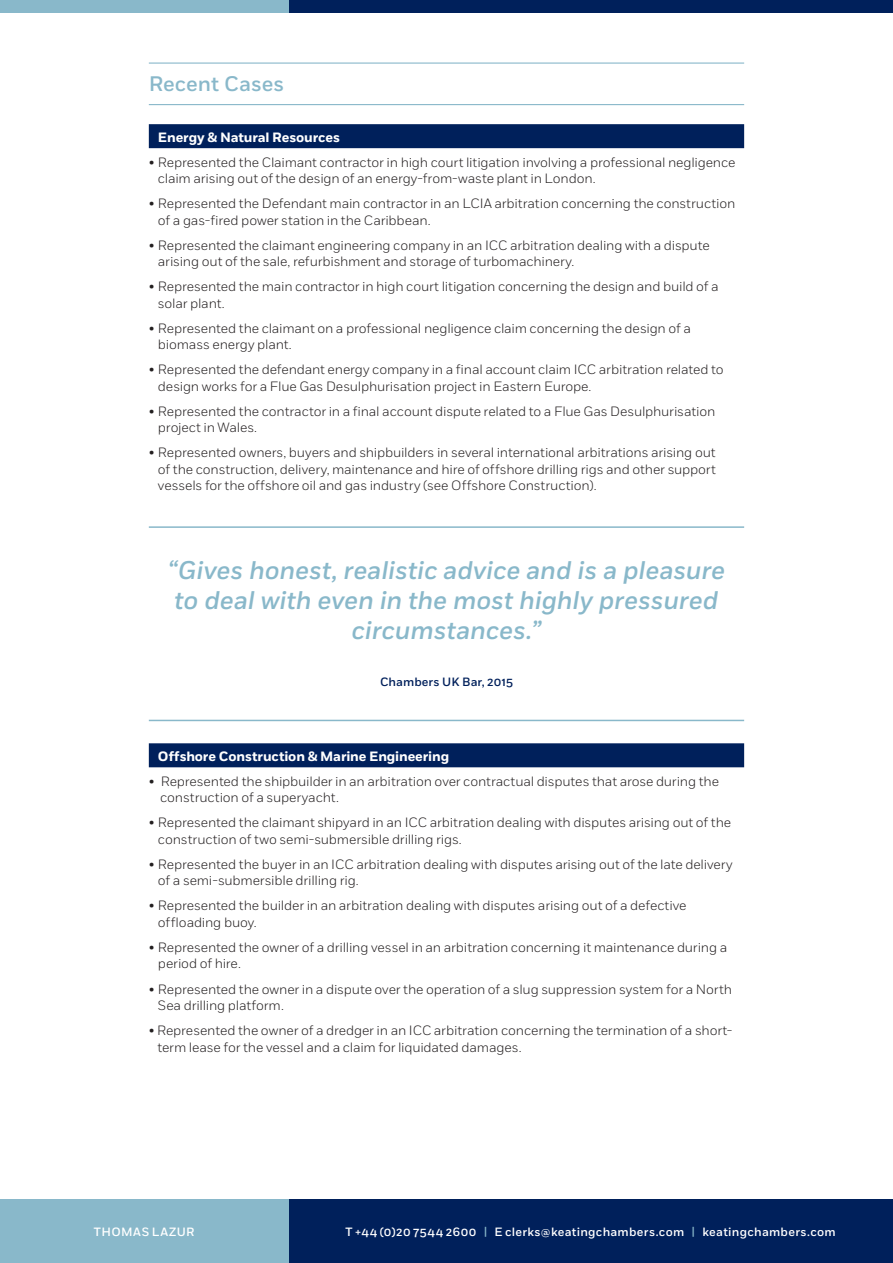
<style>
.page{position:relative;width:893px;height:1263px;background:#fff}
.page>*{position:absolute;margin:0;border:0;box-sizing:border-box;transform-origin:0 0}
.t1{font:italic 500 25.5px/30px "Fort";letter-spacing:-.005em;color:#89b8ca;text-align:center}
.t2{font:500 21px "Fort";color:#89b8ca}
.t3{font:300 13.5px/16.5px "Fort";letter-spacing:-.01em;color:#231f20}
.t4{font:700 13.5px "Fort";letter-spacing:-.01em;color:#fff}
.t5{font:500 12px "Fort";letter-spacing:.03em;color:#fff}
.t6{font:500 12px "Fort";letter-spacing:.01em;color:#00205b}
.s1{color:#89b8ca}
</style>
<div class="page">
<div style="left:288px;top:1199px;width:605px;height:64px;background:#00205b"></div>
<div style="left:0;top:1199px;width:288px;height:64px;background:#89b8ca"></div>
<div style="left:289px;top:0;width:604px;height:13px;background:#00205b"></div>
<div style="left:0;top:0;width:289px;height:13px;background:#89b8ca"></div>
<hr style="left:149px;top:63px;width:595px;height:1px;background:#89b8ca">
<hr style="left:149px;top:104px;width:595px;height:1px;background:#89b8ca">
<div style="left:149px;top:124px;width:595px;height:24px;background:#00205b"></div>
<hr style="left:149px;top:526px;width:595px;height:2px;background:#89b8ca">
<hr style="left:149px;top:720px;width:595px;height:1px;background:#89b8ca">
<div style="left:149px;top:743px;width:595px;height:24px;background:#00205b"></div>
<p class="t2" style="left:149px;top:71px;width:137px">Recent Cases</p>
<p class="t4" style="left:158px;top:129px;width:184px">Energy &amp; Natural Resources</p>
<p class="t3" style="left:158px;top:154px;width:579px;text-indent:-9px">• Represented the Claimant contractor in high court litigation involving a professional negligence claim arising out of the design of an energy-from-waste plant in London.</p>
<p class="t3" style="left:158px;top:195px;width:579px;text-indent:-9px">• Represented the Defendant main contractor in an LCIA arbitration concerning the construction of a gas-fired power station in the Caribbean.</p>
<p class="t3" style="left:158px;top:237px;width:553px;text-indent:-9px">• Represented the claimant engineering company in an ICC arbitration dealing with a dispute arising out of the sale, refurbishment and storage of turbomachinery.</p>
<p class="t3" style="left:158px;top:278px;width:562px;text-indent:-9px">• Represented the main contractor in high court litigation concerning the design and build of a solar plant.</p>
<p class="t3" style="left:158px;top:320px;width:534px;text-indent:-9px">• Represented the claimant on a professional negligence claim concerning the design of a biomass energy plant.</p>
<p class="t3" style="left:158px;top:361px;width:567px;text-indent:-9px">• Represented the defendant energy company in a final account claim ICC arbitration related to design works for a Flue Gas Desulphurisation project in Eastern Europe.</p>
<p class="t3" style="left:158px;top:403px;width:559px;text-indent:-9px">• Represented the contractor in a final account dispute related to a Flue Gas Desulphurisation project in Wales.</p>
<p class="t3" style="left:158px;top:444px;width:560px;text-align:justify;text-indent:-9px">• Represented owners, buyers and shipbuilders in several international arbitrations arising out of the construction, delivery, maintenance and hire of offshore drilling rigs and other support vessels for the offshore oil and gas industry (see Offshore Construction).</p>
<p class="t1" style="left:168px;top:556px;width:559px">“Gives honest, realistic advice and is a pleasure to deal with even in the most highly pressured circumstances.”</p>
<p class="t6" style="left:380px;top:674px;width:134px">Chambers UK Bar, 2015</p>
<p class="t4" style="left:158px;top:748px;width:293px">Offshore Construction &amp; Marine Engineering</p>
<p class="t3" style="left:160px;top:773px;width:560px;text-indent:-11px">• Represented the shipbuilder in an arbitration over contractual disputes that arose during the construction of a superyacht.</p>
<p class="t3" style="left:158px;top:814px;width:575px;text-indent:-9px">• Represented the claimant shipyard in an ICC arbitration dealing with disputes arising out of the construction of two semi-submersible drilling rigs.</p>
<p class="t3" style="left:158px;top:856px;width:576px;text-indent:-9px">• Represented the buyer in an ICC arbitration dealing with disputes arising out of the late delivery of a semi-submersible drilling rig.</p>
<p class="t3" style="left:158px;top:897px;width:530px;text-indent:-9px">• Represented the builder in an arbitration dealing with disputes arising out of a defective offloading buoy.</p>
<p class="t3" style="left:158px;top:939px;width:571px;text-indent:-9px">• Represented the owner of a drilling vessel in an arbitration concerning it maintenance during a period of hire.</p>
<p class="t3" style="left:158px;top:980px;width:576px;text-indent:-9px">• Represented the owner in a dispute over the operation of a slug suppression system for a North<br>Sea drilling platform.</p>
<p class="t3" style="left:157px;top:1022px;width:576px;text-indent:-9px">• Represented the owner of a dredger in an ICC arbitration concerning the termination of a short&shy;term lease for the vessel and a claim for liquidated damages.</p>
<p class="t5" style="left:94px;top:1224px;width:102px">THOMAS LAZUR</p>
<p class="t5" style="left:345px;top:1224px;width:492px">T +44 (0)20 7544 2600 <span class="s1">|</span> E clerks@keatingchambers.com <span class="s1">|</span> keatingchambers.com</p>
</div>
